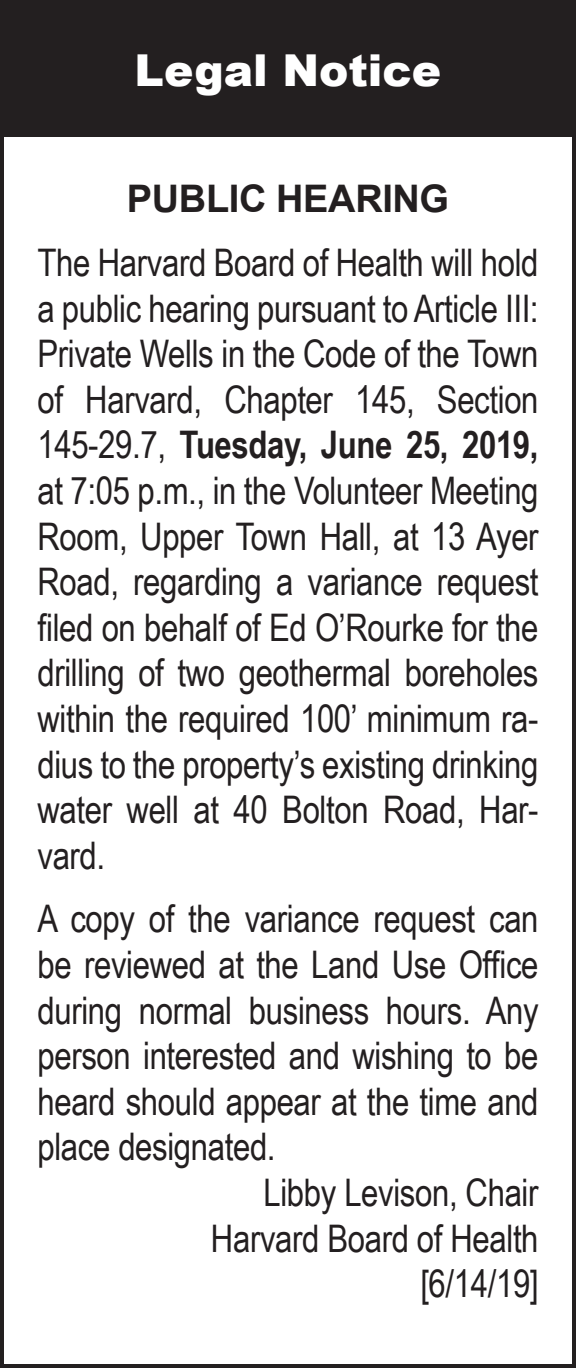
<style>
.page{position:relative;width:576px;height:1368px;background:#fff}
.page>*{position:absolute;margin:0;border:0;box-sizing:border-box;transform-origin:0 0}
.t1{font:900 44px "Arial";color:#fff}
.t2{font:38px/45.6px "Arial Narrow";letter-spacing:-.01em;color:#231f20;text-align:justify}
.t3{font:700 38px "Arial";letter-spacing:-.01em;color:#231f20}
.s1{font-weight:700}
</style>
<div class="page">
<div style="left:0;top:0;width:576px;height:1368px;border:4px solid #231f20"></div>
<div style="left:0;top:4px;width:576px;height:132px;background:#231f20"></div>
<p class="t1" style="left:135px;top:38px;width:308px">Legal Notice</p>
<p class="t3" style="left:127px;top:174px;width:324px">PUBLIC HEARING</p>
<p class="t2" style="left:37px;top:238px;width:503px">The Harvard Board of Health will hold a public hearing pursuant to Article III:<br>Private Wells in the Code of the Town of Harvard, Chapter 145, Section 145-29.7, <span class="s1">Tuesday, June 25, 2019, </span>at 7:05 p.m., in the Volunteer Meeting Room, Upper Town Hall, at 13 Ayer Road, regarding a variance request filed on behalf of Ed O’Rourke for the drilling of two geothermal boreholes within the required 100’ minimum ra&shy;dius to the property’s existing drinking water well at 40 Bolton Road, Har&shy;vard.</p>
<p class="t2" style="left:37px;top:895px;width:503px">A copy of the variance request can</p>
<p class="t2" style="left:37px;top:940px;width:503px">be reviewed at the Land Use Office</p>
<p class="t2" style="left:37px;top:986px;width:503px">during normal business hours. Any</p>
<p class="t2" style="left:37px;top:1032px;width:503px">person interested and wishing to be</p>
<p class="t2" style="left:37px;top:1077px;width:503px">heard should appear at the time and</p>
<p class="t2" style="left:37px;top:1123px;width:240px">place designated.</p>
<p class="t2" style="left:263px;top:1168px;width:277px">Libby Levison, Chair</p>
<p class="t2" style="left:211px;top:1214px;width:329px">Harvard Board of Health</p>
<p class="t2" style="left:420px;top:1260px;width:120px">[6/14/19]</p>
</div>
